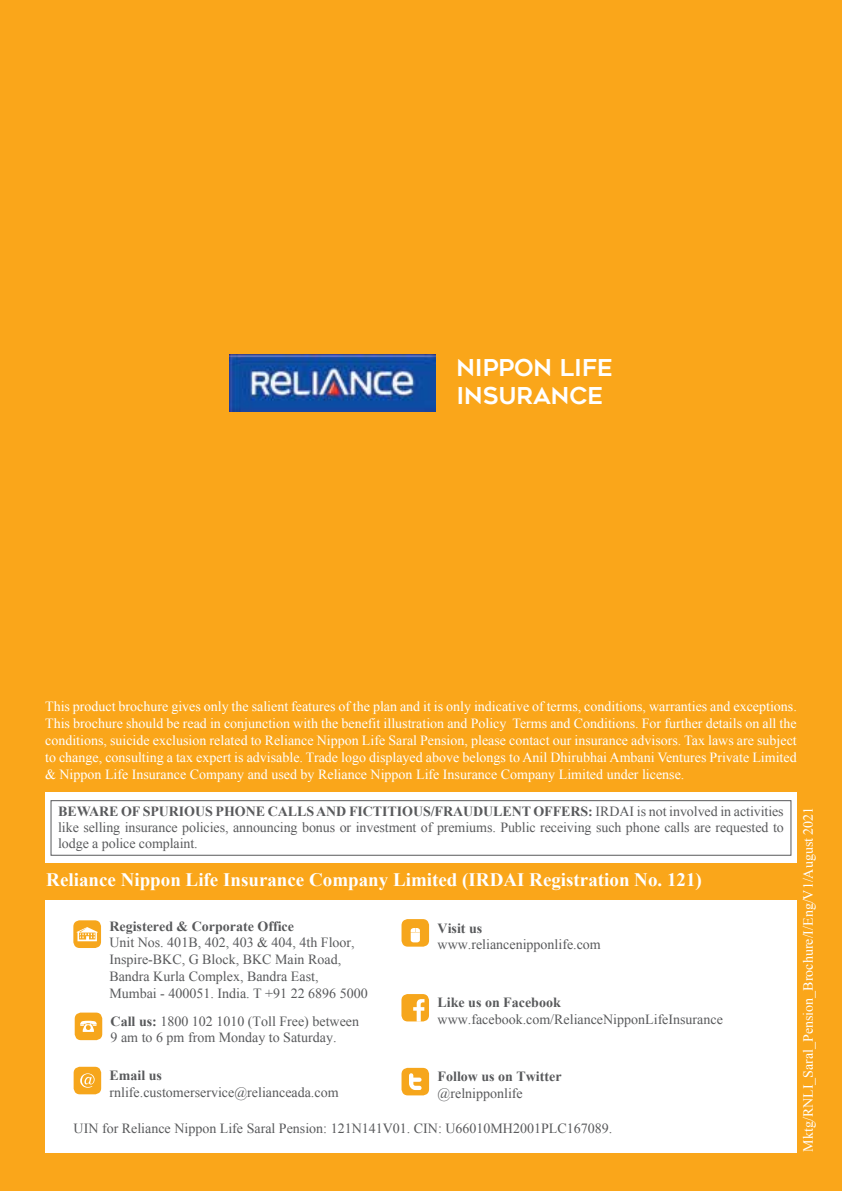
<style>
.page{position:relative;width:842px;height:1191px;background:#faa61a}
.page>*{position:absolute;margin:0;border:0;box-sizing:border-box;transform-origin:0 0}
.t1{font:23.2px/27.8px "Geometos";color:#fff}
.t2{font:700 19px "Times New Roman";color:#fff}
.t3{font:14px/16.8px "Times New Roman";color:#fff;text-align:justify}
.t4{font:14px/16.8px "Times New Roman";color:#58595b}
.t5{font:14px/16px "Times New Roman";letter-spacing:-.005em;color:#595a5c;text-align:justify}
.t6{font:700 14px "Times New Roman";color:#58595b}
.s1{font-weight:700}
</style>
<div class="page">
<div style="left:45px;top:792px;width:752px;height:71px;background:#fff"></div>
<div style="left:45px;top:900px;width:752px;height:252px;background:#fff"></div>
<div style="left:51px;top:800px;width:740px;height:55px;background:#fff;border:1px solid #58595b"></div>
<div style="left:75px;top:1012px;width:27px;height:28px;background:#f6a61c;border-radius:6px"></div>
<svg style="left:80px;top:1020px;width:17px;height:12px"></svg>
<div style="left:74px;top:1066px;width:27px;height:28px;background:#f6a61c;border-radius:6px"></div>
<svg style="left:80px;top:1073px;width:15px;height:14px"></svg>
<div style="left:401px;top:919px;width:28px;height:27px;background:#f6a61c;border-radius:6px"></div>
<svg style="left:411px;top:928px;width:9px;height:14px"></svg>
<div style="left:401px;top:994px;width:28px;height:27px;background:#f6a61c;border-radius:6px"></div>
<svg style="left:413px;top:999px;width:11px;height:22px"></svg>
<div style="left:401px;top:1067px;width:28px;height:28px;background:#f6a61c;border-radius:6px"></div>
<svg style="left:409px;top:1073px;width:13px;height:17px"></svg>
<div style="left:73px;top:920px;width:28px;height:28px;background:#f6a61c;border-radius:6px"></div>
<svg style="left:77px;top:927px;width:21px;height:14px"></svg>
<img style="left:229px;top:355px;width:206px;height:56px">
<h1 class="t1" style="left:456px;top:354px;width:158px">NIPPON LIFE<br>INSURANCE</h1>
<p class="t3" style="left:45px;top:698px;width:753px">This product brochure gives only the salient features of the plan and it is only indicative of terms, conditions, warranties and exceptions.<br>This brochure should be read in conjunction with the benefit illustration and Policy Terms and Conditions. For further details on all the conditions, suicide exclusion related to Reliance Nippon Life Saral Pension, please contact our insurance advisors. Tax laws are subject to change, consulting a tax expert is advisable. Trade logo displayed above belongs to Anil Dhirubhai Ambani Ventures Private Limited &amp; Nippon Life Insurance Company and used by Reliance Nippon Life Insurance Company Limited under license.</p>
<p class="t5" style="left:58px;top:803px;width:727px"><span class="s1">BEWARE OF SPURIOUS PHONE CALLS AND FICTITIOUS/FRAUDULENT OFFERS:</span> IRDAI is not involved in activities like selling insurance policies, announcing bonus or investment of premiums. Public receiving such phone calls are requested to lodge a police complaint.</p>
<h2 class="t2" style="left:46px;top:866px;width:657px">Reliance Nippon Life Insurance Company Limited (IRDAI Registration No. 121)</h2>
<p class="t3" style="left:799px;top:1151px;width:346px;rotate:-90deg">Mktg/RNLI_Saral_Pension_Brochure/I/Eng/V1/August 2021</p>
<p class="t6" style="left:109px;top:916px;width:186px">Registered &amp; Corporate Office</p>
<p class="t4" style="left:109px;top:933px;width:260px">Unit Nos. 401B, 402, 403 &amp; 404, 4th Floor, Inspire-BKC, G Block, BKC Main Road, Bandra Kurla Complex, Bandra East, Mumbai - 400051. India. T +91 22 6896 5000</p>
<p class="t6" style="left:438px;top:917px;width:46px">Visit us</p>
<p class="t4" style="left:438px;top:935px;width:165px">www.reliancenipponlife.com</p>
<p class="t6" style="left:438px;top:992px;width:125px">Like us on Facebook</p>
<p class="t4" style="left:438px;top:1010px;width:287px">www.facebook.com/RelianceNipponLifeInsurance</p>
<p class="t4" style="left:111px;top:1012px;width:250px"><span class="s1">Call us:</span> 1800 102 1010 (Toll Free) between<br>9 am to 6 pm from Monday to Saturday.</p>
<p class="t6" style="left:110px;top:1065px;width:54px">Email us</p>
<p class="t4" style="left:110px;top:1083px;width:231px">rnlife.customerservice@relianceada.com</p>
<p class="t6" style="left:438px;top:1066px;width:126px">Follow us on Twitter</p>
<p class="t4" style="left:438px;top:1084px;width:87px">@relnipponlife</p>
<p class="t4" style="left:74px;top:1119px;width:540px">UIN for Reliance Nippon Life Saral Pension: 121N141V01. CIN: U66010MH2001PLC167089.</p>
</div>
